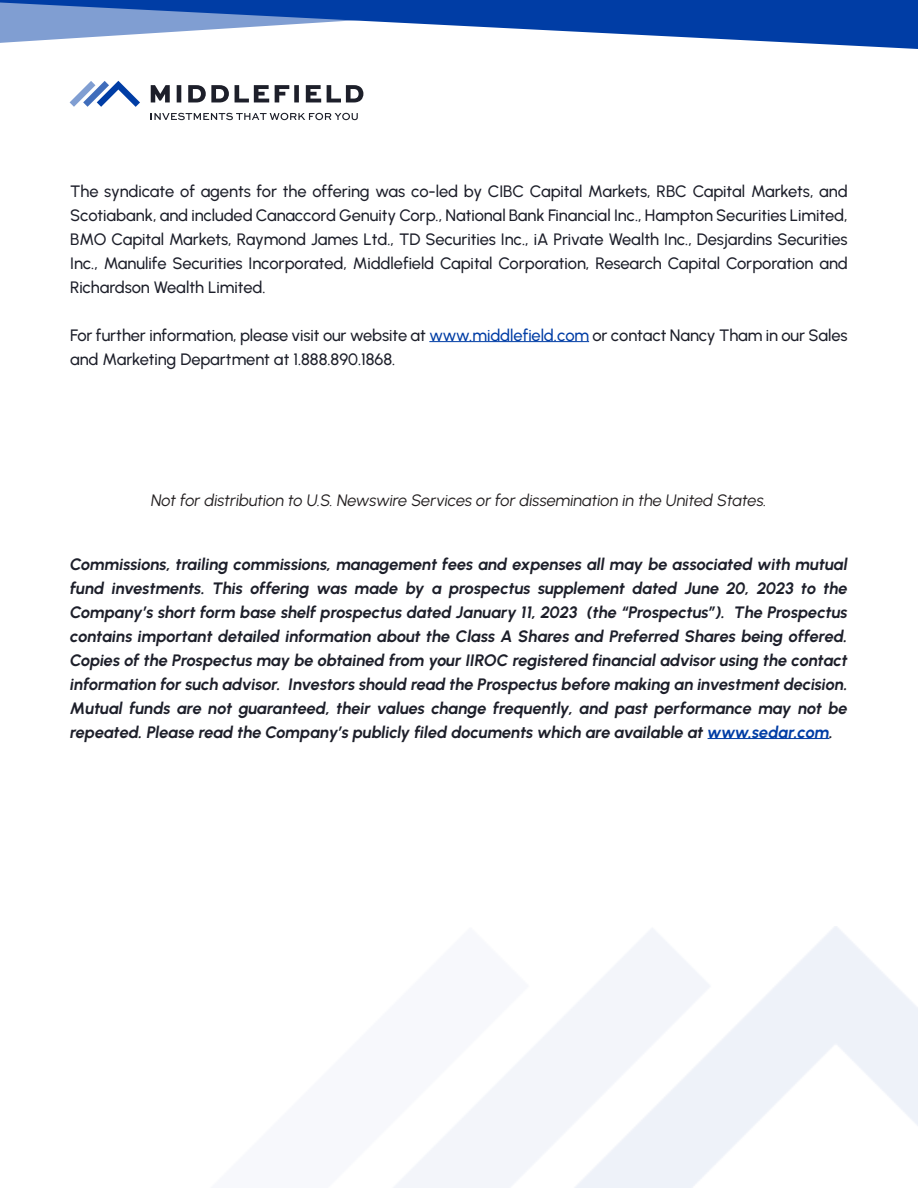
<style>
.page{position:relative;width:918px;height:1188px;background:#fff}
.page>*{position:absolute;margin:0;border:0;box-sizing:border-box;transform-origin:0 0}
.t1{font:italic 700 16.5px/24px "Urbanist";letter-spacing:-.01em;color:#1d1f2a;text-align:justify}
.t2{font:500 16.5px/24px "Urbanist";letter-spacing:-.005em;color:#1d1f2a;text-align:justify}
.t3{font:italic 16.5px "Urbanist";letter-spacing:-.005em;color:#231f20}
.s1{color:#003da5}
</style>
<div class="page">
<hr style="left:429px;top:341px;width:160px;height:1px;background:#003da5">
<svg style="left:0;top:0;width:918px;height:49px;fill:#003da5"></svg>
<svg style="left:70px;top:81px;width:70px;height:26px"></svg>
<svg style="left:151px;top:85px;width:212px;height:17px"></svg>
<svg style="left:151px;top:113px;width:207px;height:7px"></svg>
<hr style="left:708px;top:738px;width:121px;height:1px;background:#003da5">
<p class="t2" style="left:70px;top:179px;width:779px">The syndicate of agents for the offering was co-led by CIBC Capital Markets, RBC Capital Markets, and Scotiabank, and included Canaccord Genuity Corp., National Bank Financial Inc., Hampton Securities Limited, BMO Capital Markets, Raymond James Ltd., TD Securities Inc., iA Private Wealth Inc., Desjardins Securities Inc., Manulife Securities Incorporated, Middlefield Capital Corporation, Research Capital Corporation and Richardson Wealth Limited.</p>
<p class="t2" style="left:70px;top:323px;width:779px">For further information, please visit our website at <span class="s1">www.middlefield.com</span> or contact Nancy Tham in our Sales and Marketing Department at 1.888.890.1868.</p>
<p class="t3" style="left:151px;top:489px;width:617px">Not for distribution to U.S. Newswire Services or for dissemination in the United States.</p>
<p class="t1" style="left:70px;top:551px;width:779px">Commissions, trailing commissions, management fees and expenses all may be associated with mutual fund investments. This offering was made by a prospectus supplement dated June 20, 2023 to the Company’s short form base shelf prospectus dated January 11, 2023 (the “Prospectus”). The Prospectus contains important detailed information about the Class A Shares and Preferred Shares being offered.<br>Copies of the Prospectus may be obtained from your IIROC registered financial advisor using the contact information for such advisor. Investors should read the Prospectus before making an investment decision.<br>Mutual funds are not guaranteed, their values change frequently, and past performance may not be repeated. Please read the Company’s publicly filed documents which are available at <span class="s1">www.sedar.com</span>.</p>
</div>
